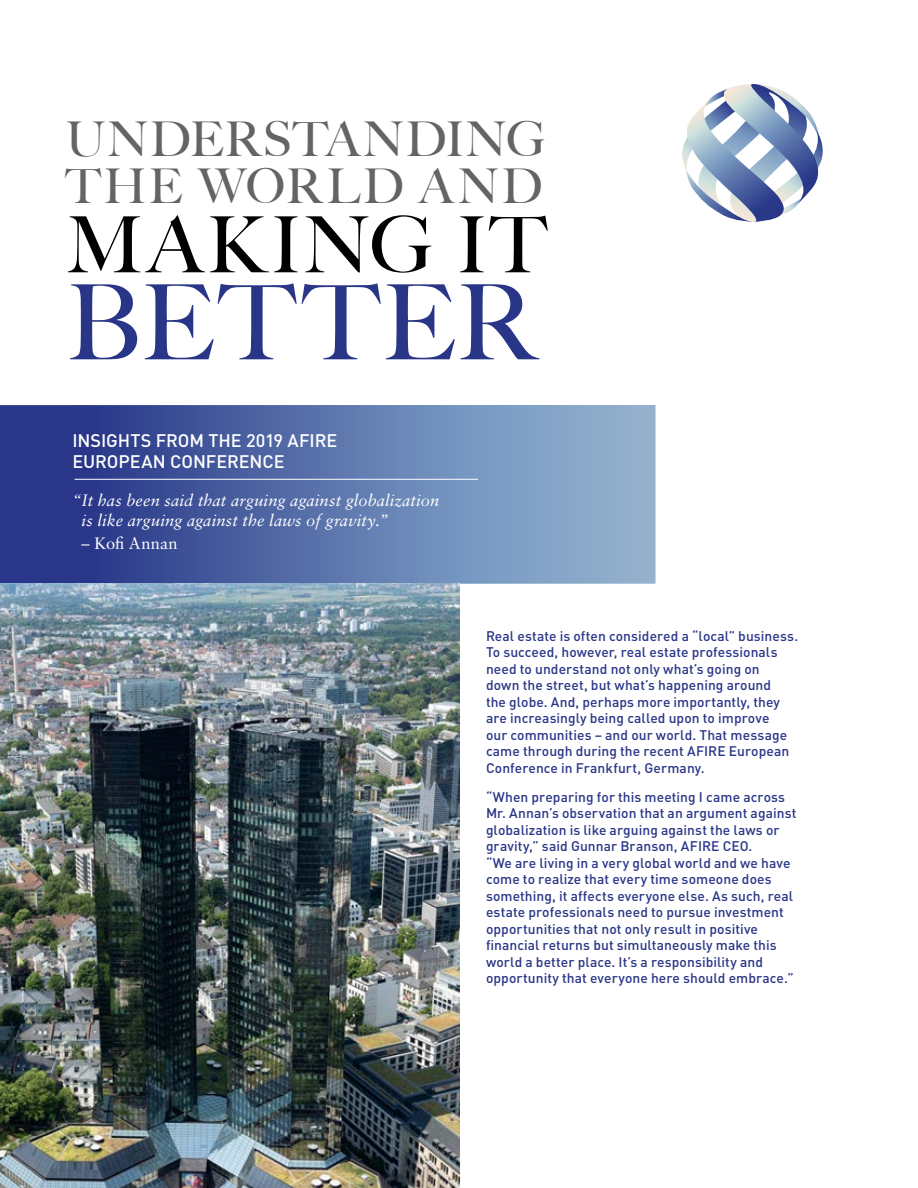
<style>
.page{position:relative;width:918px;height:1188px;background:#fff}
.page>*{position:absolute;margin:0;border:0;box-sizing:border-box;transform-origin:0 0}
.t1{font:500 104.1px "Big Caslon";letter-spacing:.02em;color:#293587}
.t2{font:500 77.7px "Big Caslon";letter-spacing:.04em;color:#000}
.t3{font:500 48px/46.5px "Big Caslon";letter-spacing:.015em;color:#636466}
.t4{font:500 18px/21px "DIN";color:#fff}
.t5{font:italic 16.5px/19.5px "Sabon";letter-spacing:.005em;color:#fff}
.t6{font:16.5px "Sabon";letter-spacing:.01em;color:#fff}
.t7{font:500 13.8px/16.5px "DIN";letter-spacing:.005em;color:#293587}
</style>
<div class="page">
<div style="left:0;top:405px;width:656px;height:179px;background:linear-gradient(to right,#1d2a82,#98bbd4)"></div>
<svg style="left:682px;top:84px;width:141px;height:138px"></svg>
<img style="left:0;top:584px;width:459px;height:604px">
<hr style="left:75px;top:479px;width:403px;height:1px;background:#fff">
<h3 class="t3" style="left:66px;top:114px;width:482px">UNDERSTANDING<br>THE WORLD AND</h3>
<h2 class="t2" style="left:66px;top:181px;width:482px">MAKING IT</h2>
<h1 class="t1" style="left:66px;top:237px;width:471px">BETTER</h1>
<h3 class="t4" style="left:72px;top:429px;width:266px">INSIGHTS FROM THE 2019 AFIRE<br>EUROPEAN CONFERENCE</h3>
<p class="t5" style="left:82px;top:491px;width:359px;text-indent:-9px">“It has been said that arguing against globalization is like arguing against the laws of gravity.”</p>
<p class="t6" style="left:82px;top:534px;width:98px">– Kofi Annan</p>
<p class="t7" style="left:486px;top:627px;width:314px">Real estate is often considered a “local” business.<br>To succeed, however, real estate professionals need to understand not only what’s going on<br>down the street, but what’s happening around<br>the globe. And, perhaps more importantly, they are increasingly being called upon to improve<br>our communities – and our world. That message came through during the recent AFIRE European Conference in Frankfurt, Germany.</p>
<p class="t7" style="left:486px;top:788px;width:312px">“When preparing for this meeting I came across Mr. Annan’s observation that an argument against globalization is like arguing against the laws or gravity,” said Gunnar Branson, AFIRE CEO.<br>“We are living in a very global world and we have come to realize that every time someone does something, it affects everyone else. As such, real estate professionals need to pursue investment opportunities that not only result in positive financial returns but simultaneously make this world a better place. It’s a responsibility and opportunity that everyone here should embrace.”</p>
</div>
